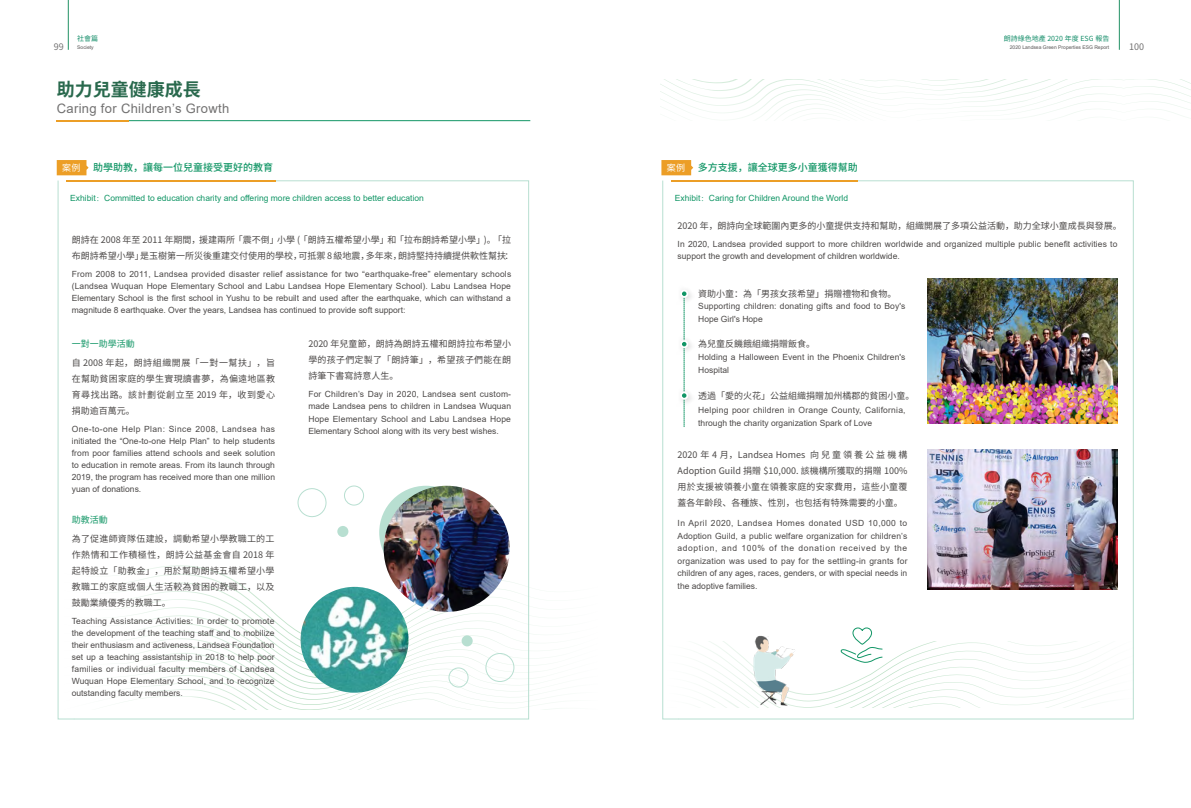
<style>
.page{position:relative;width:1191px;height:808px;background:#fff}
.page>*{position:absolute;margin:0;border:0;box-sizing:border-box;transform-origin:0 0}
.t1{font:700 18px "Source Han Sans CN";color:#29694d}
.t2{font:13px "Arial";letter-spacing:.025em;color:#727171}
.t3{font:500 10px "Source Han Sans CN";color:#129666}
.t4{font:9px/16px "Source Han Sans CN";color:#4c4948;text-align:justify}
.t5{font:500 9px "Source Han Sans CN";color:#36a67d}
.t6{font:9px "Source Han Sans CN";color:#727171}
.t7{font:9px "Source Han Sans CN";color:#fff}
.t8{font:8.5px/12px "Arial";color:#4c4948;text-align:justify}
.t9{font:8.5px "Arial";color:#129666}
.t10{font:8.5px/12.5px "Arial";letter-spacing:.025em;color:#4c4948}
.t11{font:7px "Source Han Sans CN";color:#178f6b}
.t12{font:5px "Arial";color:#595757}
.s1{font-family:"Adobe Song Std";font-weight:300}
</style>
<div class="page">
<hr style="left:1119px;top:0;width:1px;height:50px;background:#219164">
<hr style="left:68px;top:0;width:1px;height:50px;background:#219164">
<hr style="left:57px;top:120px;width:473px;height:1px;background:#129666">
<hr style="left:57px;top:120px;width:72px;height:2px;background:#ec9e26">
<svg style="left:57px;top:160px;width:491px;height:559px"></svg>
<hr style="left:66px;top:180px;width:210px;height:2px;background:#ec9e26">
<svg style="left:660px;top:80px;width:531px;height:39px"></svg>
<img style="left:661px;top:160px;width:472px;height:559px">
<img style="left:753px;top:633px;width:42px;height:75px">
<p class="t11" style="left:1003px;top:34px;width:107px">朗詩綠色地產 2020 年度 ESG 報告</p>
<p class="t11" style="left:77px;top:34px;width:22px">社會篇</p>
<p class="t12" style="left:77px;top:44px;width:18px">Society</p>
<p class="t12" style="left:1009px;top:44px;width:101px">2020 Landsea Green Properties ESG Report</p>
<p class="t6" style="left:54px;top:41px;width:11px">99</p>
<p class="t6" style="left:1129px;top:41px;width:16px">100</p>
<h1 class="t1" style="left:57px;top:79px;width:146px">助力兒童健康成長</h1>
<h2 class="t2" style="left:57px;top:99px;width:174px">Caring for Children’s Growth</h2>
<p class="t7" style="left:62px;top:163px;width:20px">案例</p>
<p class="t3" style="left:93px;top:162px;width:182px">助學助教，讓每一位兒童接受更好的教育</p>
<p class="t9" style="left:70px;top:192px;width:355px">Exhibit<span class="s1">：</span>Committed to education charity and offering more children access to better education</p>
<p class="t4" style="left:72px;top:232px;width:443px">朗詩在 2008 年至 2011 年期間，援建兩所「震不倒」小學 (「朗詩五權希望小學」和「拉布朗詩希望小學」)。「拉布朗詩希望小學」是玉樹第一所災後重建交付使用的學校，可抵禦 8 級地震，多年來，朗詩堅持持續提供軟性幫扶：</p>
<p class="t8" style="left:72px;top:268px;width:441px">From 2008 to 2011, Landsea provided disaster relief assistance for two “earthquake-free” elementary schools (Landsea Wuquan Hope Elementary School and Labu Landsea Hope Elementary School). Labu Landsea Hope Elementary School is the first school in Yushu to be rebuilt and used after the earthquake, which can withstand a magnitude 8 earthquake. Over the years, Landsea has continued to provide soft support:</p>
<p class="t5" style="left:72px;top:339px;width:65px">一對一助學活動</p>
<p class="t4" style="left:72px;top:355px;width:205px">自 2008 年起，朗詩組織開展「一對一幫扶」，旨在幫助貧困家庭的學生實現讀書夢，為偏遠地區教育尋找出路。該計劃從創立至 2019 年，收到愛心捐助逾百萬元。</p>
<p class="t8" style="left:72px;top:423px;width:205px">One-to-one Help Plan: Since 2008, Landsea has initiated the “One-to-one Help Plan” to help students from poor families attend schools and seek solution to education in remote areas. From its launch through 2019, the program has received more than one million yuan of donations.</p>
<p class="t4" style="left:308px;top:336px;width:204px">2020 年兒童節，朗詩為朗詩五權和朗詩拉布希望小學的孩子們定製了「朗詩筆」，希望孩子們能在朗詩筆下書寫詩意人生。</p>
<p class="t8" style="left:308px;top:388px;width:204px">For Children’s Day in 2020, Landsea sent custom&shy;made Landsea pens to children in Landsea Wuquan Hope Elementary School and Labu Landsea Hope Elementary School along with its very best wishes.</p>
<p class="t5" style="left:72px;top:515px;width:37px">助教活動</p>
<p class="t4" style="left:72px;top:531px;width:204px">為了促進師資隊伍建設，調動希望小學教職工的工作熱情和工作積極性，朗詩公益基金會自 2018 年起特設立「助教金」，用於幫助朗詩五權希望小學教職工的家庭或個人生活較為貧困的教職工，以及鼓勵業績優秀的教職工。</p>
<p class="t8" style="left:72px;top:615px;width:204px">Teaching Assistance Activities: In order to promote the development of the teaching staff and to mobilize their enthusiasm and activeness, Landsea Foundation set up a teaching assistantship in 2018 to help poor families or individual faculty members of Landsea Wuquan Hope Elementary School, and to recognize outstanding faculty members.</p>
<p class="t7" style="left:667px;top:163px;width:20px">案例</p>
<p class="t3" style="left:698px;top:162px;width:161px">多方支援，讓全球更多小童獲得幫助</p>
<p class="t9" style="left:675px;top:192px;width:175px">Exhibit<span class="s1">：</span>Caring for Children Around the World</p>
<p class="t4" style="left:677px;top:218px;width:446px">2020 年，朗詩向全球範圍內更多的小童提供支持和幫助，組織開展了多項公益活動，助力全球小童成長與發展。</p>
<p class="t8" style="left:677px;top:238px;width:441px">In 2020, Landsea provided support to more children worldwide and organized multiple public benefit activities to support the growth and development of children worldwide.</p>
<p class="t4" style="left:698px;top:286px;width:199px">資助小童：為「男孩女孩希望」捐贈禮物和食物。</p>
<p class="t8" style="left:698px;top:300px;width:209px;line-height:12.5px">Supporting children: donating gifts and food to Boy's<br>Hope Girl's Hope</p>
<p class="t4" style="left:698px;top:336px;width:118px">為兒童反饑餓組織捐贈飯食。</p>
<p class="t8" style="left:698px;top:351px;width:209px;line-height:12.5px">Holding a Halloween Event in the Phoenix Children's<br>Hospital</p>
<p class="t4" style="left:698px;top:388px;width:217px">透過「愛的火花」公益組織捐贈加州橘郡的貧困小童。</p>
<p class="t10" style="left:698px;top:404px;width:209px">Helping poor children in Orange County, California, through the charity organization Spark of Love</p>
<p class="t4" style="left:677px;top:447px;width:231px">2020 年 4 月，Landsea Homes 向兒童領養公益機構Adoption Guild 捐贈 $10,000. 該機構所獲取的捐贈 100%用於支援被領養小童在領養家庭的安家費用，這些小童覆蓋各年齡段、各種族、性別，也包括有特殊需要的小童。</p>
<p class="t8" style="left:677px;top:517px;width:231px;line-height:12.5px">In April 2020, Landsea Homes donated USD 10,000 to Adoption Guild, a public welfare organization for children’s adoption, and 100% of the donation received by the organization was used to pay for the settling-in grants for children of any ages, races, genders, or with special needs in the adoptive families.</p>
</div>
